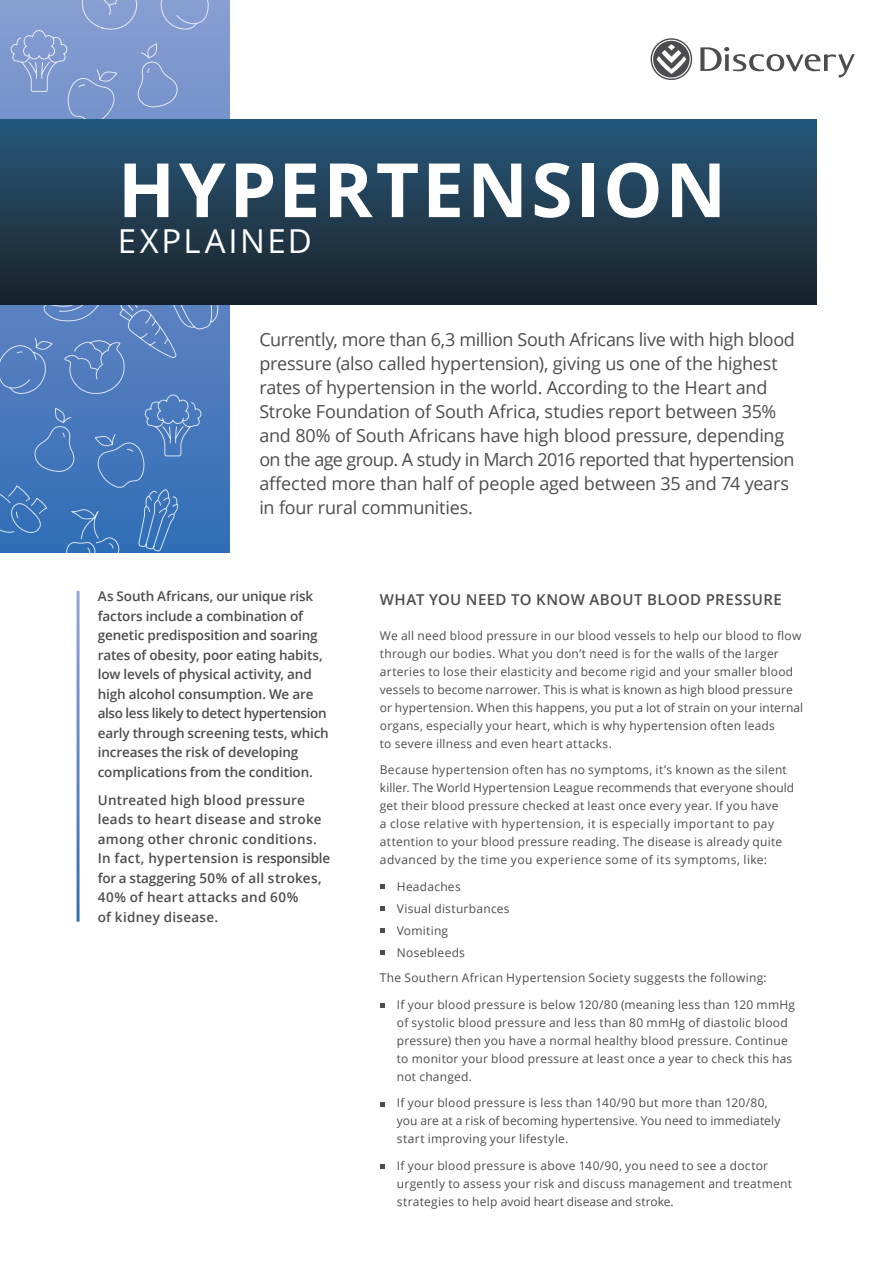
<style>
.page{position:relative;width:893px;height:1263px;background:#fff}
.page>*{position:absolute;margin:0;border:0;box-sizing:border-box;transform-origin:0 0}
.t1{font:700 75px "Open Sans";letter-spacing:.04em;color:#fff}
.t2{font:33px "Open Sans";letter-spacing:.08em;color:#fff}
.t3{font:18px/24px "Open Sans";letter-spacing:-.015em;color:#4d4d4f}
.t4{font:600 15px "Open Sans";letter-spacing:.025em;color:#4d4d4f}
.t5{font:600 13.5px/19.5px "Open Sans";letter-spacing:-.01em;color:#4d4d4f}
.t6{font:600 13.5px/19.5px "Open Sans";letter-spacing:.02em;color:#4d4d4f}
.t7{font:12px/18px "Open Sans";letter-spacing:.02em;color:#4d4d4f}
</style>
<div class="page">
<svg style="left:380px;top:884px;width:4px;height:4px"></svg>
<svg style="left:380px;top:906px;width:4px;height:5px"></svg>
<svg style="left:380px;top:928px;width:4px;height:5px"></svg>
<svg style="left:380px;top:951px;width:4px;height:4px"></svg>
<svg style="left:380px;top:1004px;width:4px;height:4px"></svg>
<svg style="left:380px;top:1102px;width:4px;height:5px"></svg>
<svg style="left:380px;top:1165px;width:4px;height:4px"></svg>
<svg style="left:651px;top:38px;width:41px;height:42px"></svg>
<svg style="left:700px;top:47px;width:155px;height:30px"></svg>
<svg style="left:0;top:0;width:230px;height:552px"></svg>
<div style="left:0;top:119px;width:816px;height:185px;background:linear-gradient(to bottom,#26597b,#1a2229)"></div>
<h1 class="t1" style="left:118px;top:137px;width:610px">HYPERTENSION</h1>
<h2 class="t2" style="left:118px;top:218px;width:195px">EXPLAINED</h2>
<p class="t3" style="left:259px;top:327px;width:537px">Currently, more than 6,3 million South Africans live with high blood pressure (also called hypertension), giving us one of the highest rates of hypertension in the world. According to the Heart and Stroke Foundation of South Africa, studies report between 35% and 80% of South Africans have high blood pressure, depending on the age group. A study in March 2016 reported that hypertension affected more than half of people aged between 35 and 74 years in four rural communities.</p>
<p class="t5" style="left:98px;top:586px;width:233px">As South Africans, our unique risk factors include a combination of genetic predisposition and soaring rates of obesity, poor eating habits, low levels of physical activity, and high alcohol consumption. We are also less likely to detect hypertension early through screening tests, which increases the risk of developing complications from the condition.</p>
<p class="t6" style="left:98px;top:790px;width:234px">Untreated high blood pressure leads to heart disease and stroke among other chronic conditions.<br>In fact, hypertension is responsible for a staggering 50% of all strokes,<br>40% of heart attacks and 60%<br>of kidney disease.</p>
<p class="t4" style="left:380px;top:589px;width:403px">WHAT YOU NEED TO KNOW ABOUT BLOOD PRESSURE</p>
<p class="t7" style="left:380px;top:626px;width:425px">We all need blood pressure in our blood vessels to help our blood to flow through our bodies. What you don’t need is for the walls of the larger arteries to lose their elasticity and become rigid and your smaller blood vessels to become narrower. This is what is known as high blood pressure or hypertension. When this happens, you put a lot of strain on your internal organs, especially your heart, which is why hypertension often leads<br>to severe illness and even heart attacks.</p>
<p class="t7" style="left:380px;top:760px;width:416px">Because hypertension often has no symptoms, it’s known as the silent killer. The World Hypertension League recommends that everyone should get their blood pressure checked at least once every year. If you have<br>a close relative with hypertension, it is especially important to pay attention to your blood pressure reading. The disease is already quite advanced by the time you experience some of its symptoms, like:</p>
<p class="t7" style="left:397px;top:875px;width:114px;line-height:22.2px">Headaches<br>Visual disturbances<br>Vomiting<br>Nosebleeds</p>
<p class="t7" style="left:380px;top:969px;width:388px">The Southern African Hypertension Society suggests the following:</p>
<p class="t7" style="left:397px;top:995px;width:400px">If your blood pressure is below 120/80 (meaning less than 120 mmHg of systolic blood pressure and less than 80 mmHg of diastolic blood pressure) then you have a normal healthy blood pressure. Continue to monitor your blood pressure at least once a year to check this has not changed.</p>
<p class="t7" style="left:397px;top:1094px;width:385px">If your blood pressure is less than 140/90 but more than 120/80, you are at a risk of becoming hypertensive. You need to immediately start improving your lifestyle.</p>
<p class="t7" style="left:397px;top:1156px;width:397px">If your blood pressure is above 140/90, you need to see a doctor urgently to assess your risk and discuss management and treatment strategies to help avoid heart disease and stroke.</p>
</div>
